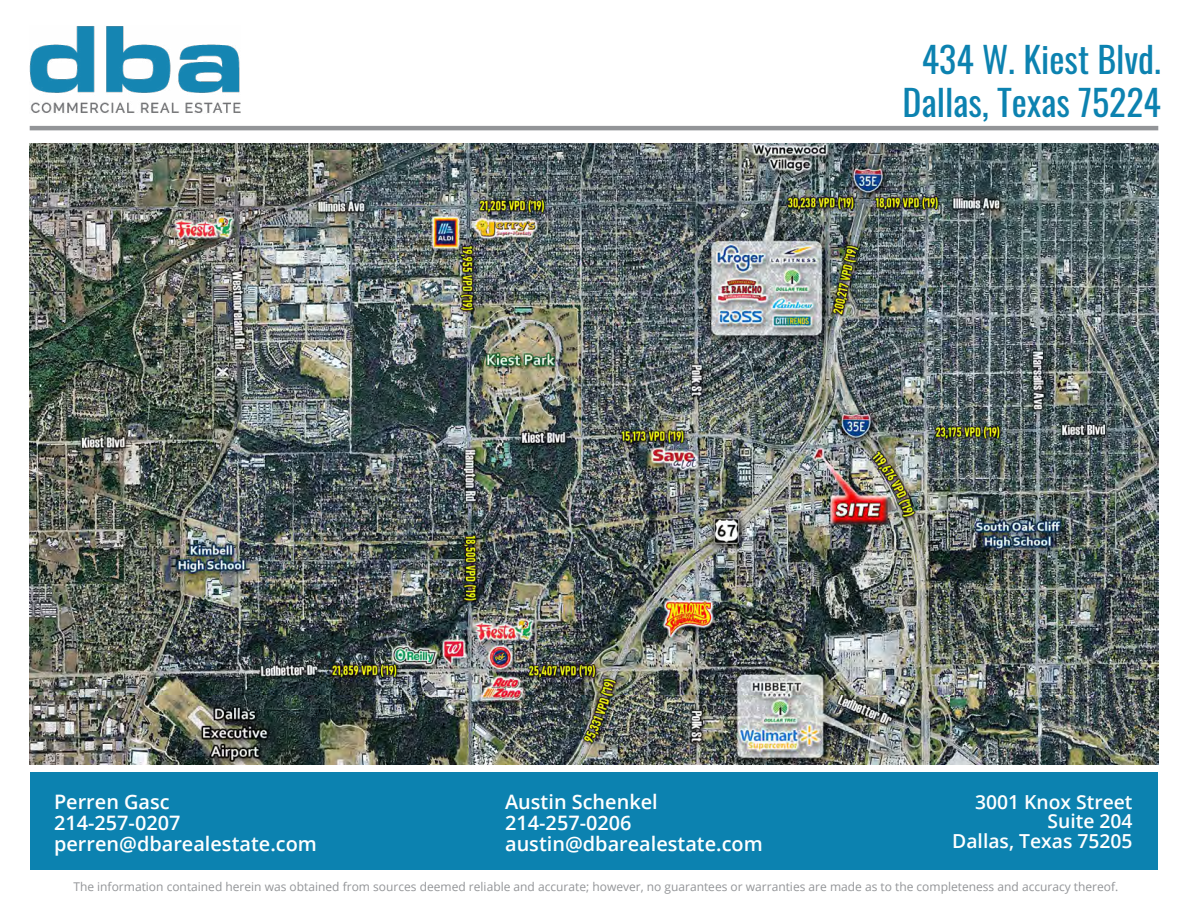
<style>
.page{position:relative;width:1188px;height:918px;background:#fff}
.page>*{position:absolute;margin:0;border:0;box-sizing:border-box;transform-origin:0 0}
.t1{font:36px/43.2px "Oswald";color:#0c82b0;text-align:center}
.t2{font:600 19.95px/20.7px "Open Sans";color:#fff}
.t3{font:600 19.35px/19.5px "Open Sans";color:#fff;text-align:right}
.t4{font:12px "Open Sans";color:#939598}
</style>
<div class="page">
<img style="left:30px;top:26px;width:210px;height:87px">
<hr style="left:30px;top:126px;width:1128px;height:4px;background:#939598">
<img style="left:30px;top:144px;width:1128px;height:621px">
<div style="left:30px;top:772px;width:1128px;height:98px;background:#0c82b0"></div>
<h1 class="t1" style="left:903px;top:34px;width:260px">434 W. Kiest Blvd.<br>Dallas, Texas 75224</h1>
<h2 class="t2" style="left:54px;top:791px;width:264px">Perren Gasc<br>214-257-0207 perren@dbarealestate.com</h2>
<h2 class="t2" style="left:505px;top:791px;width:259px">Austin Schenkel<br>214-257-0206 austin@dbarealestate.com</h2>
<h3 class="t3" style="left:952px;top:792px;width:182px">3001 Knox Street<br>Suite 204<br>Dallas, Texas 75205</h3>
<p class="t4" style="left:73px;top:878px;width:1047px">The information contained herein was obtained from sources deemed reliable and accurate; however, no guarantees or warranties are made as to the completeness and accuracy thereof.</p>
</div>
